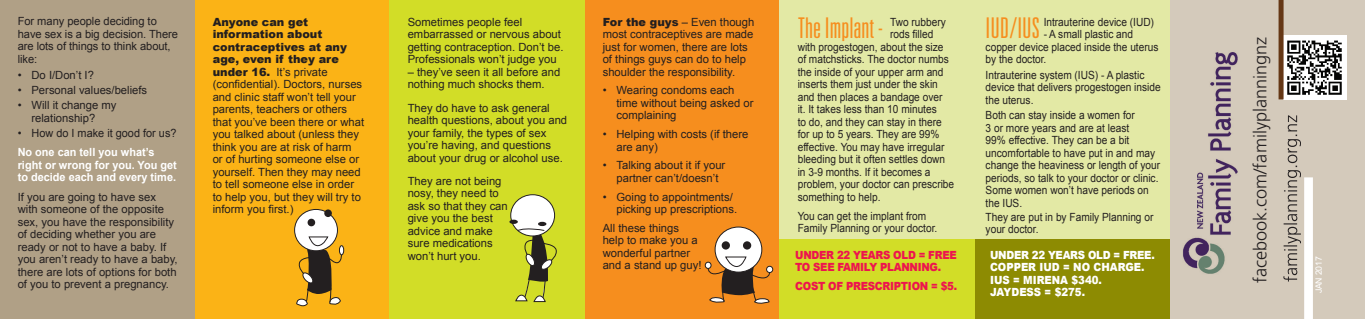
<style>
.page{position:relative;width:1365px;height:319px;background:#fff}
.page>*{position:absolute;margin:0;border:0;box-sizing:border-box;transform-origin:0 0}
.n_9pt{font:300 ultra-condensed 28.62px "Univers";color:#f68e1e}
.Chart_n{font:300 ultra-condensed 28.62px "Univers";color:#f68e1e}
.t1{font:300 18.12px "Frutiger";color:#231f20}
.n_9pt-2{font:11.25px/12.5px "Arial";color:#231f20}
.Chart_n-2{font:11.25px/12.5px "Arial";color:#231f20;scale:.9 1}
.n_9pt-3{font:11.25px/12.5px "Arial";color:#231f20;scale:.9 1}
.n_9pt-4{font:700 11.25px/12.5px "Arial";color:#fff}
.Chart_n-3{font:900 11.25px/12.5px "Arial";color:#fff;scale:.9 1}
.shb_9pt{font:900 11.25px/12.2px "Arial";letter-spacing:-.025em;color:#ed154e;scale:.9 1}
.shb_9pt-2{font:8.75px "Arial";letter-spacing:-.025em;color:#fff}
.s1{font-weight:900}
</style>
<div class="page">
<div style="left:195px;top:0;width:195px;height:319px;background:#fbb316"></div>
<div style="left:585px;top:0;width:195px;height:319px;background:#f68e1e"></div>
<div style="left:974px;top:0;width:195px;height:319px;background:#e3e9a5"></div>
<div style="left:1169px;top:0;width:195px;height:319px;background:#d4cabb"></div>
<div style="left:780px;top:0;width:194px;height:319px;background:#e3e9a5"></div>
<div style="left:390px;top:0;width:195px;height:319px;background:#d2dd27"></div>
<div style="left:0;top:0;width:195px;height:319px;background:#b0a086"></div>
<div style="left:294px;top:209px;width:43px;height:42px;background:#fff;border-radius:50%"></div>
<div style="left:294px;top:209px;width:44px;height:42px;border:1px solid #231f20;border-radius:50%"></div>
<div style="left:339px;top:245px;width:5px;height:10px;border:1px solid #231f20;border-radius:50%"></div>
<div style="left:307px;top:219px;width:8px;height:7px;background:#231f20;border-radius:50%"></div>
<div style="left:324px;top:209px;width:8px;height:8px;background:#231f20;border-radius:50%"></div>
<svg style="left:295px;top:236px;width:48px;height:71px"></svg>
<div style="left:510px;top:195px;width:44px;height:41px;background:#fff;border-radius:50%"></div>
<div style="left:510px;top:194px;width:45px;height:42px;border:1px solid #231f20;border-radius:50%"></div>
<svg style="left:509px;top:220px;width:48px;height:82px"></svg>
<div style="left:715px;top:227px;width:46px;height:45px;background:#fff;border-radius:50%"></div>
<div style="left:714px;top:227px;width:48px;height:45px;border:1px solid #231f20;border-radius:50%"></div>
<div style="left:704px;top:262px;width:7px;height:7px;border:1px solid #231f20;border-radius:50%"></div>
<div style="left:743px;top:241px;width:8px;height:9px;background:#231f20;border-radius:50%"></div>
<svg style="left:721px;top:241px;width:9px;height:9px"></svg>
<svg style="left:705px;top:256px;width:67px;height:48px"></svg>
<div style="left:766px;top:266px;width:7px;height:7px;border:1px solid #231f20;border-radius:50%"></div>
<div style="left:780px;top:240px;width:194px;height:79px;background:#d2dd27"></div>
<div style="left:974px;top:240px;width:195px;height:79px;background:#8d8b02"></div>
<div style="left:1303px;top:177px;width:9px;height:142px;background:#fff"></div>
<svg style="left:1283px;top:115px;width:17px;height:166px"></svg>
<img style="left:1283px;top:36px;width:63px;height:63px">
<div style="left:1278px;top:0;width:5px;height:99px;background:#653715"></div>
<img style="left:1167px;top:38px;width:71px;height:250px">
<p class="n_9pt-2" style="left:18px;top:15px;width:162px">For many people deciding to have sex is a big decision. There are lots of things to think about, like:</p>
<p class="n_9pt-2" style="left:18px;top:68px;width:78px">• Do I/Don’t I?</p>
<p class="n_9pt-2" style="left:18px;top:84px;width:131px">• Personal values/beliefs</p>
<p class="n_9pt-2" style="left:31px;top:99px;width:87px;text-indent:-14px">• Will it change my relationship?</p>
<p class="n_9pt-2" style="left:18px;top:127px;width:160px">• How do I make it good for us?</p>
<p class="n_9pt-4" style="left:18px;top:146px;width:161px">No one can tell you what’s right or wrong for you. You get to decide each and every time.</p>
<p class="n_9pt-2" style="left:18px;top:190px;width:161px">If you are going to have sex with someone of the opposite sex, you have the responsibility of deciding whether you are ready or not to have a baby. If you aren’t ready to have a baby, there are lots of options for both of you to prevent a pregnancy.</p>
<p class="n_9pt-2" style="left:213px;top:16px;width:153px"><span class="s1">Anyone can get information about contraceptives at any age, even if they are under 16.</span> It’s private (confidential). Doctors, nurses and clinic staff won’t tell your parents, teachers or others that you’ve been there or what you talked about (unless they think you are at risk of harm or of hurting someone else or yourself. Then they may need to tell someone else in order to help you, but they will try to inform you first.)</p>
<p class="n_9pt" style="left:797px;top:13px;width:87px">The Implant -</p>
<p class="n_9pt-3" style="left:890px;top:16px;width:63px">Two rubbery</p>
<p class="n_9pt-2" style="left:407px;top:16px;width:157px">Sometimes people feel embarrassed or nervous about getting contraception. Don’t be.<br>Professionals won’t judge you</p>
<p class="n_9pt-2" style="left:407px;top:66px;width:154px">– they’ve seen it all before and nothing much shocks them.</p>
<p class="n_9pt-2" style="left:407px;top:101px;width:161px">They do have to ask general health questions, about you and your family, the types of sex you’re having, and questions about your drug or alcohol use.</p>
<p class="n_9pt-2" style="left:407px;top:175px;width:102px">They are not being nosy, they need to ask so that they can give you the best advice and make sure medications won’t hurt you.</p>
<p class="n_9pt-2" style="left:602px;top:16px;width:153px"><span class="s1">For the guys</span> – Even though most contraceptives are made just for women, there are lots of things guys can do to help shoulder the responsibility.</p>
<p class="n_9pt-2" style="left:616px;top:84px;width:138px;text-indent:-14px">• Wearing condoms each time without being asked or complaining</p>
<p class="n_9pt-2" style="left:616px;top:128px;width:133px;text-indent:-14px">• Helping with costs (if there are any)</p>
<p class="n_9pt-2" style="left:616px;top:159px;width:110px;text-indent:-14px">• Talking about it if your partner can’t/doesn’t</p>
<p class="n_9pt-2" style="left:616px;top:190px;width:122px;text-indent:-14px">• Going to appointments/ picking up prescriptions.</p>
<p class="n_9pt-2" style="left:602px;top:222px;width:100px">All these things help to make you a wonderful partner and a stand up guy!</p>
<p class="n_9pt-3" style="left:890px;top:28px;width:50px">rods filled</p>
<p class="n_9pt-3" style="left:797px;top:41px;width:163px">with progestogen, about the size</p>
<p class="n_9pt-3" style="left:797px;top:53px;width:169px">of matchsticks. The doctor numbs</p>
<p class="n_9pt-3" style="left:797px;top:66px;width:163px">the inside of your upper arm and</p>
<p class="n_9pt-3" style="left:797px;top:78px;width:157px">inserts them just under the skin</p>
<p class="n_9pt-3" style="left:797px;top:91px;width:162px">and then places a bandage over</p>
<p class="n_9pt-3" style="left:797px;top:103px;width:156px">it. It takes less than 10 minutes</p>
<p class="n_9pt-3" style="left:797px;top:116px;width:162px">to do, and they can stay in there</p>
<p class="n_9pt-3" style="left:797px;top:128px;width:159px">for up to 5 years. They are 99%</p>
<p class="n_9pt-3" style="left:797px;top:141px;width:164px">effective. You may have irregular</p>
<p class="n_9pt-3" style="left:797px;top:153px;width:165px">bleeding but it often settles down</p>
<p class="n_9pt-3" style="left:797px;top:166px;width:149px">in 3-9 months. If it becomes a</p>
<p class="n_9pt-3" style="left:797px;top:178px;width:175px">problem, your doctor can prescribe</p>
<p class="n_9pt-3" style="left:797px;top:191px;width:93px">something to help.</p>
<p class="n_9pt-3" style="left:797px;top:209px;width:157px">You can get the implant from<br>Family Planning or your doctor.</p>
<p class="shb_9pt" style="left:795px;top:248px;width:181px">UNDER 22 YEARS OLD = FREE<br>TO SEE FAMILY PLANNING.</p>
<p class="shb_9pt" style="left:795px;top:279px;width:181px">COST OF PRESCRIPTION = $5.</p>
<p class="Chart_n" style="left:985px;top:13px;width:56px">IUD/IUS</p>
<p class="Chart_n-2" style="left:1043px;top:16px;width:124px">Intrauterine device (IUD)</p>
<p class="Chart_n-2" style="left:985px;top:28px;width:193px;text-indent:58px">- A small plastic and copper device placed inside the uterus by the doctor.</p>
<p class="Chart_n-2" style="left:985px;top:69px;width:196px">Intrauterine system (IUS) - A plastic device that delivers progestogen inside the uterus.</p>
<p class="Chart_n-2" style="left:985px;top:109px;width:195px">Both can stay inside a women for<br>3 or more years and are at least<br>99% effective. They can be a bit uncomfortable to have put in and may change the heaviness or length of your periods, so talk to your doctor or clinic.<br>Some women won’t have periods on the IUS.</p>
<p class="Chart_n-2" style="left:985px;top:212px;width:188px;line-height:11.9px">They are put in by Family Planning or your doctor.</p>
<p class="Chart_n-3" style="left:989px;top:248px;width:184px">UNDER 22 YEARS OLD = FREE.<br>COPPER IUD = NO CHARGE.<br>IUS = MIRENA $340.<br>JAYDESS = $275.</p>
<p class="t1" style="left:1249px;top:283px;width:248px;rotate:-90deg">facebook.com/familyplanningnz</p>
<p class="shb_9pt-2" style="left:1312px;top:293px;width:38px;rotate:-90deg">JAN 2017</p>
</div>
